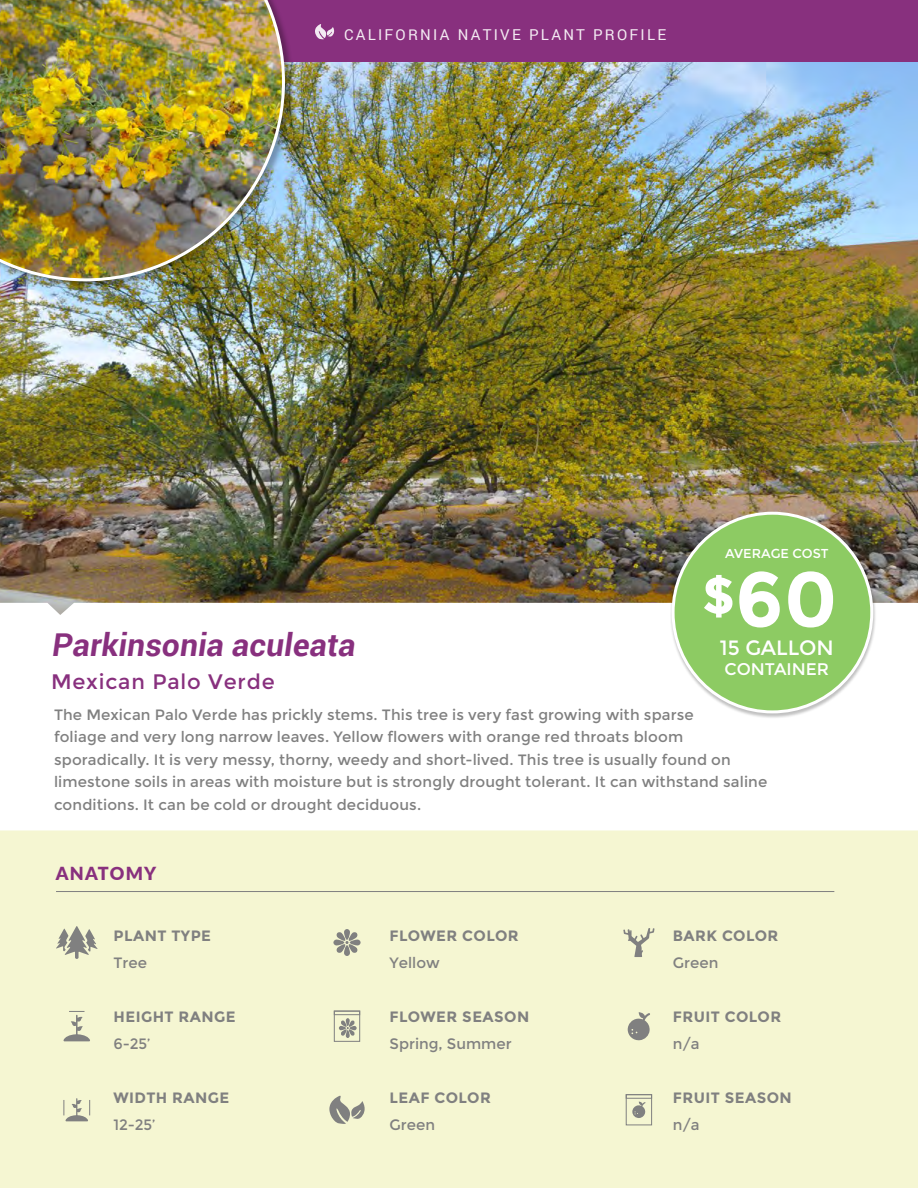
<style>
.page{position:relative;width:918px;height:1188px;background:#fff}
.page>*{position:absolute;margin:0;border:0;box-sizing:border-box;transform-origin:0 0}
.t1{font:700 77.7px "Montserrat";color:#fff}
.t2{font:700 31.5px "Roboto";color:#88307e}
.t3{font:21px "Montserrat";letter-spacing:.04em;color:#88307e}
.t4{font:20.7px "Montserrat";color:#fff}
.t5{font:900 18px "Lato";letter-spacing:.07em;color:#88307e}
.t6{font:16.8px "Montserrat";color:#fff}
.t7{font:15px/22.5px "Montserrat";letter-spacing:.01em;color:#808080}
.t8{font:700 15px "Montserrat";letter-spacing:.03em;color:#808080}
.t9{font:15px "Roboto";letter-spacing:.15em;color:#f3eaf2}
.t10{font:12.9px "Montserrat";color:#fff}
</style>
<div class="page">
<img style="left:0;top:62px;width:918px;height:553px">
<div style="left:0;top:0;width:918px;height:62px;background:#88307e"></div>
<div style="left:0;top:0;width:294px;height:290px;background:#000;opacity:.3"></div>
<img style="left:0;top:0;width:285px;height:281px">
<div style="left:670px;top:512px;width:207px;height:207px;background:#000;opacity:.25"></div>
<div style="left:673px;top:513px;width:199px;height:199px;background:#8dcb63;border-radius:50%"></div>
<div style="left:0;top:830px;width:918px;height:358px;background:#f5f6d2"></div>
<svg style="left:56px;top:926px;width:42px;height:33px"></svg>
<svg style="left:63px;top:1011px;width:27px;height:30px"></svg>
<svg style="left:64px;top:1098px;width:26px;height:23px"></svg>
<div style="left:344px;top:929px;width:6px;height:11px;background:#808080;border-radius:3px"></div>
<div style="left:344px;top:945px;width:6px;height:11px;background:#808080;border-radius:3px"></div>
<div style="left:350px;top:940px;width:11px;height:5px;background:#808080;border-radius:3px"></div>
<div style="left:333px;top:940px;width:11px;height:5px;background:#808080;border-radius:3px"></div>
<svg style="left:336px;top:932px;width:22px;height:21px"></svg>
<div style="left:334px;top:1011px;width:26px;height:31px;border:1px solid #808080"></div>
<div style="left:334px;top:1011px;width:26px;height:4px;border:1px solid #808080"></div>
<svg style="left:339px;top:1018px;width:18px;height:20px"></svg>
<svg style="left:632px;top:1102px;width:14px;height:16px"></svg>
<div style="left:626px;top:1094px;width:26px;height:31px;border:1px solid #808080"></div>
<div style="left:626px;top:1094px;width:26px;height:5px;border:1px solid #808080"></div>
<svg style="left:329px;top:1095px;width:36px;height:29px"></svg>
<svg style="left:623px;top:928px;width:32px;height:29px"></svg>
<svg style="left:628px;top:1012px;width:22px;height:29px"></svg>
<hr style="left:56px;top:891px;width:778px;height:1px;background:#808080">
<svg style="left:315px;top:24px;width:19px;height:15px"></svg>
<p class="t9" style="left:344px;top:24px;width:324px">CALIFORNIA NATIVE PLANT PROFILE</p>
<p class="t10" style="left:725px;top:546px;width:105px">AVERAGE COST</p>
<h1 class="t1" style="left:702px;top:553px;width:137px"><sup>$</sup>60</h1>
<h3 class="t4" style="left:720px;top:635px;width:116px">15 GALLON</h3>
<p class="t6" style="left:725px;top:659px;width:106px">CONTAINER</p>
<h2 class="t2" style="left:51px;top:623px;width:311px">Parkinsonia aculeata</h2>
<h3 class="t3" style="left:51px;top:669px;width:225px">Mexican Palo Verde</h3>
<p class="t7" style="left:54px;top:703px;width:715px">The Mexican Palo Verde has prickly stems. This tree is very fast growing with sparse<br>foliage and very long narrow leaves. Yellow flowers with orange red throats bloom sporadically. It is very messy, thorny, weedy and short-lived. This tree is usually found on limestone soils in areas with moisture but is strongly drought tolerant. It can withstand saline conditions. It can be cold or drought deciduous.</p>
<p class="t5" style="left:56px;top:860px;width:102px">ANATOMY</p>
<p class="t8" style="left:114px;top:927px;width:99px">PLANT TYPE</p>
<p class="t7" style="left:114px;top:952px;width:35px">Tree</p>
<p class="t8" style="left:390px;top:927px;width:131px">FLOWER COLOR</p>
<p class="t7" style="left:390px;top:952px;width:52px">Yellow</p>
<p class="t8" style="left:673px;top:927px;width:107px">BARK COLOR</p>
<p class="t7" style="left:673px;top:952px;width:47px">Green</p>
<p class="t8" style="left:114px;top:1008px;width:124px">HEIGHT RANGE</p>
<p class="t7" style="left:114px;top:1033px;width:38px">6-25’</p>
<p class="t8" style="left:390px;top:1008px;width:141px">FLOWER SEASON</p>
<p class="t7" style="left:390px;top:1033px;width:124px">Spring, Summer</p>
<p class="t8" style="left:673px;top:1008px;width:110px">FRUIT COLOR</p>
<p class="t7" style="left:673px;top:1033px;width:28px">n/a</p>
<p class="t8" style="left:114px;top:1089px;width:117px">WIDTH RANGE</p>
<p class="t7" style="left:114px;top:1114px;width:44px">12-25’</p>
<p class="t8" style="left:390px;top:1089px;width:103px">LEAF COLOR</p>
<p class="t7" style="left:390px;top:1114px;width:47px">Green</p>
<p class="t8" style="left:673px;top:1089px;width:120px">FRUIT SEASON</p>
<p class="t7" style="left:673px;top:1114px;width:28px">n/a</p>
</div>
